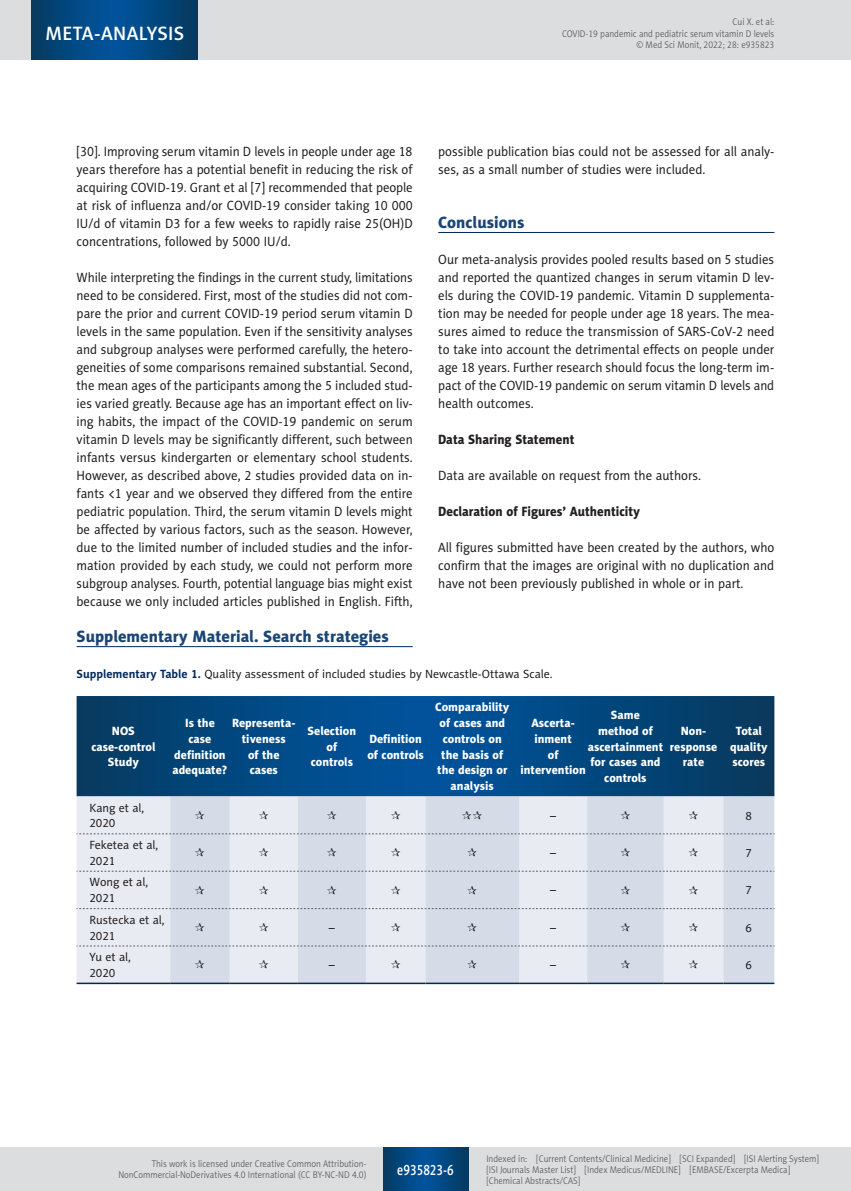
<style>
.page{position:relative;width:851px;height:1191px;background:#fff}
.page>*{position:absolute;margin:0;border:0;box-sizing:border-box;transform-origin:0 0}
.t1{font:19.5px "Naomi Sans EFN Medium";letter-spacing:.01em;color:#fff}
.MSM_Headline_1{font:16.5px "Naomi Sans EFN Heavy";color:#1a4574}
.t2{font:15px "Naomi Sans EFN Medium";color:#fff;scale:.8 1}
.MSM_Body{font:13.5px/18px "Naomi Sans EFN";color:#231f20;text-align:justify;scale:.94 1}
.MSM_Body-2{font:13.5px/18px "Naomi Sans EFN";color:#231f20;text-align:justify;scale:.95 1}
.MSM_Headline_2{font:13.5px "Naomi Sans EFN Heavy";color:#231f20;scale:.95 1}
.MSM_Tabela_Head{font:12px/15.8px "Naomi Sans EFN Heavy";color:#fff;text-align:center}
.MSM_Tabela_zawartosc{font:12px/15.8px "Naomi Sans EFN";color:#231f20}
.MSM_Tabela_tytul{font:12px "Naomi Sans EFN";color:#231f20}
.t3{font:9.75px/11.2px "Naomi Sans EFN Light";color:#57585a;text-align:right;scale:.9 1}
.s1{font-weight:700;color:#00295c}
</style>
<div class="page">
<hr style="left:438px;top:232px;width:336px;height:1px;background:#00295c">
<svg style="left:77px;top:696px;width:697px;height:100px;background:#02477f"></svg>
<div style="left:77px;top:796px;width:93px;height:186px;background:#e8ebf2"></div>
<svg style="left:170px;top:796px;width:604px;height:186px;background:#dce1eb"></svg>
<svg style="left:77px;top:833px;width:697px;height:1px"></svg>
<svg style="left:77px;top:871px;width:697px;height:1px"></svg>
<svg style="left:77px;top:908px;width:697px;height:1px"></svg>
<svg style="left:77px;top:945px;width:697px;height:1px"></svg>
<hr style="left:77px;top:982px;width:93px;height:2px;background:#00295c">
<hr style="left:170px;top:982px;width:60px;height:2px;background:#00295c">
<hr style="left:230px;top:982px;width:68px;height:2px;background:#00295c">
<hr style="left:298px;top:982px;width:68px;height:2px;background:#00295c">
<hr style="left:366px;top:982px;width:59px;height:2px;background:#00295c">
<hr style="left:425px;top:982px;width:94px;height:2px;background:#00295c">
<hr style="left:519px;top:982px;width:68px;height:2px;background:#00295c">
<hr style="left:587px;top:982px;width:76px;height:2px;background:#00295c">
<hr style="left:663px;top:982px;width:60px;height:2px;background:#00295c">
<hr style="left:723px;top:982px;width:51px;height:2px;background:#00295c">
<hr style="left:77px;top:646px;width:335px;height:1px;background:#00295c">
<div style="left:0;top:1148px;width:850px;height:43px;background:#dcdddf"></div>
<svg style="left:383px;top:1147px;width:85px;height:43px;background:#02477e"></svg>
<div style="left:0;top:0;width:850px;height:60px;background:#dcdddf"></div>
<hr style="left:850px;top:0;width:1px;height:60px;background:#dcdddf">
<svg style="left:32px;top:0;width:166px;height:60px;background:#02477e"></svg>
<svg style="left:195px;top:811px;width:9px;height:8px"></svg>
<svg style="left:259px;top:811px;width:9px;height:8px"></svg>
<svg style="left:327px;top:811px;width:9px;height:8px"></svg>
<svg style="left:391px;top:811px;width:9px;height:8px"></svg>
<svg style="left:462px;top:811px;width:20px;height:8px"></svg>
<svg style="left:620px;top:811px;width:10px;height:8px"></svg>
<svg style="left:689px;top:811px;width:9px;height:8px"></svg>
<svg style="left:195px;top:848px;width:9px;height:8px"></svg>
<svg style="left:259px;top:848px;width:9px;height:8px"></svg>
<svg style="left:327px;top:848px;width:9px;height:8px"></svg>
<svg style="left:391px;top:848px;width:9px;height:8px"></svg>
<svg style="left:467px;top:848px;width:10px;height:8px"></svg>
<svg style="left:620px;top:848px;width:10px;height:8px"></svg>
<svg style="left:689px;top:848px;width:9px;height:8px"></svg>
<svg style="left:195px;top:885px;width:9px;height:8px"></svg>
<svg style="left:259px;top:885px;width:9px;height:8px"></svg>
<svg style="left:327px;top:885px;width:9px;height:8px"></svg>
<svg style="left:391px;top:885px;width:9px;height:8px"></svg>
<svg style="left:467px;top:885px;width:10px;height:8px"></svg>
<svg style="left:620px;top:885px;width:10px;height:8px"></svg>
<svg style="left:689px;top:885px;width:9px;height:8px"></svg>
<svg style="left:195px;top:923px;width:9px;height:8px"></svg>
<svg style="left:259px;top:923px;width:9px;height:8px"></svg>
<svg style="left:391px;top:923px;width:9px;height:8px"></svg>
<svg style="left:467px;top:923px;width:10px;height:8px"></svg>
<svg style="left:620px;top:923px;width:10px;height:8px"></svg>
<svg style="left:689px;top:923px;width:9px;height:8px"></svg>
<svg style="left:195px;top:960px;width:9px;height:8px"></svg>
<svg style="left:259px;top:960px;width:9px;height:8px"></svg>
<svg style="left:391px;top:960px;width:9px;height:8px"></svg>
<svg style="left:467px;top:960px;width:10px;height:8px"></svg>
<svg style="left:620px;top:960px;width:10px;height:8px"></svg>
<svg style="left:689px;top:960px;width:9px;height:8px"></svg>
<h1 class="t1" style="left:46px;top:22px;width:140px">META-ANALYSIS</h1>
<p class="t3" style="left:562px;top:16px;width:237px">Cui X. et al:<br>COVID-19 pandemic and pediatric serum vitamin D levels</p>
<p class="t3" style="left:636px;top:39px;width:154px">© Med Sci Monit, 2022; 28: e935823</p>
<p class="MSM_Body" style="left:77px;top:142px;width:359px">[30]. Improving serum vitamin D levels in people under age 18 years therefore has a potential benefit in reducing the risk of acquiring COVID-19. Grant et al [7] recommended that people at risk of influenza and/or COVID-19 consider taking 10 000<br>IU/d of vitamin D3 for a few weeks to rapidly raise 25(OH)D concentrations, followed by 5000 IU/d.</p>
<p class="MSM_Body" style="left:77px;top:268px;width:359px">While interpreting the findings in the current study, limitations need to be considered. First, most of the studies did not com&shy;pare the prior and current COVID-19 period serum vitamin D levels in the same population. Even if the sensitivity analyses and subgroup analyses were performed carefully, the hetero&shy;geneities of some comparisons remained substantial. Second, the mean ages of the participants among the 5 included stud&shy;ies varied greatly. Because age has an important effect on liv&shy;ing habits, the impact of the COVID-19 pandemic on serum vitamin D levels may be significantly different, such between infants versus kindergarten or elementary school students.<br>However, as described above, 2 studies provided data on in&shy;fants &lt;1 year and we observed they differed from the entire pediatric population. Third, the serum vitamin D levels might be affected by various factors, such as the season. However, due to the limited number of included studies and the infor&shy;mation provided by each study, we could not perform more subgroup analyses. Fourth, potential language bias might exist because we only included articles published in English. Fifth,</p>
<p class="MSM_Headline_1" style="left:77px;top:626px;width:313px">Supplementary Material. Search strategies</p>
<p class="MSM_Body-2" style="left:438px;top:142px;width:355px">possible publication bias could not be assessed for all analy&shy;ses, as a small number of studies were included.</p>
<p class="MSM_Headline_1" style="left:438px;top:212px;width:88px">Conclusions</p>
<p class="MSM_Body-2" style="left:438px;top:250px;width:355px">Our meta-analysis provides pooled results based on 5 studies and reported the quantized changes in serum vitamin D lev&shy;els during the COVID-19 pandemic. Vitamin D supplementa&shy;tion may be needed for people under age 18 years. The mea&shy;sures aimed to reduce the transmission of SARS-CoV-2 need to take into account the detrimental effects on people under age 18 years. Further research should focus the long-term im&shy;pact of the COVID-19 pandemic on serum vitamin D levels and health outcomes.</p>
<p class="MSM_Headline_2" style="left:438px;top:431px;width:145px">Data Sharing Statement</p>
<p class="MSM_Body-2" style="left:438px;top:466px;width:278px">Data are available on request from the authors.</p>
<p class="MSM_Headline_2" style="left:438px;top:503px;width:214px">Declaration of Figures’ Authenticity</p>
<p class="MSM_Body-2" style="left:438px;top:538px;width:355px">All figures submitted have been created by the authors, who confirm that the images are original with no duplication and have not been previously published in whole or in part.</p>
<p class="MSM_Tabela_tytul" style="left:77px;top:667px;width:477px"><span class="s1">Supplementary Table 1.</span> Quality assessment of included studies by Newcastle-Ottawa Scale.</p>
<p class="MSM_Tabela_Head" style="left:91px;top:722px;width:66px">NOS case-control</p>
<p class="MSM_Tabela_Head" style="left:108px;top:754px;width:32px">Study</p>
<p class="MSM_Tabela_zawartosc" style="left:89px;top:799px;width:56px">Kang et al,<br>2020</p>
<p class="MSM_Tabela_zawartosc" style="left:89px;top:837px;width:70px">Feketea et al,<br>2021</p>
<p class="MSM_Tabela_zawartosc" style="left:89px;top:874px;width:60px">Wong et al,<br>2021</p>
<p class="MSM_Tabela_zawartosc" style="left:89px;top:912px;width:77px">Rustecka et al,<br>2021</p>
<p class="MSM_Tabela_zawartosc" style="left:89px;top:949px;width:43px">Yu et al,<br>2020</p>
<p class="MSM_Tabela_Head" style="left:172px;top:715px;width:57px">Is the case definition adequate?</p>
<p class="MSM_Tabela_Head" style="left:232px;top:715px;width:65px">Representa&shy;tiveness<br>of the<br>cases</p>
<p class="MSM_Tabela_Head" style="left:307px;top:722px;width:50px">Selection of controls</p>
<p class="MSM_Tabela_Head" style="left:367px;top:730px;width:58px;text-align:left">Definition of controls</p>
<p class="MSM_Tabela_Head" style="left:435px;top:699px;width:76px">Comparability of cases and controls on the basis of the design or analysis</p>
<p class="MSM_Tabela_Head" style="left:520px;top:715px;width:67px">Ascerta&shy;inment<br>of intervention</p>
<p class="MSM_Tabela_Head" style="left:587px;top:707px;width:77px">Same<br>method of ascertainment for cases and controls</p>
<p class="MSM_Tabela_Head" style="left:669px;top:722px;width:49px">Non&shy;response rate</p>
<p class="MSM_Tabela_Head" style="left:730px;top:722px;width:39px">Total quality scores</p>
<p class="MSM_Tabela_zawartosc" style="left:550px;top:807px;width:7px">–</p>
<p class="MSM_Tabela_zawartosc" style="left:745px;top:807px;width:8px">8</p>
<p class="MSM_Tabela_zawartosc" style="left:550px;top:845px;width:7px">–</p>
<p class="MSM_Tabela_zawartosc" style="left:745px;top:845px;width:8px">7</p>
<p class="MSM_Tabela_zawartosc" style="left:550px;top:882px;width:7px">–</p>
<p class="MSM_Tabela_zawartosc" style="left:745px;top:882px;width:8px">7</p>
<p class="MSM_Tabela_zawartosc" style="left:329px;top:919px;width:7px">–</p>
<p class="MSM_Tabela_zawartosc" style="left:550px;top:919px;width:7px">–</p>
<p class="MSM_Tabela_zawartosc" style="left:745px;top:919px;width:8px">6</p>
<p class="MSM_Tabela_zawartosc" style="left:329px;top:957px;width:7px">–</p>
<p class="MSM_Tabela_zawartosc" style="left:550px;top:957px;width:7px">–</p>
<p class="MSM_Tabela_zawartosc" style="left:745px;top:957px;width:8px">6</p>
<p class="t3" style="left:118px;top:1158px;width:277px">This work is licensed under Creative Common Attribution-<br>NonCommercial-NoDerivatives 4.0 International (CC BY-NC-ND 4.0)</p>
<p class="t2" style="left:397px;top:1160px;width:72px">e935823-6</p>
<p class="t3" style="left:486px;top:1152px;width:371px;text-align:left">Indexed in: [Current Contents/Clinical Medicine] [SCI Expanded] [ISI Alerting System] [ISI Journals Master List] [Index Medicus/MEDLINE] [EMBASE/Excerpta Medica] [Chemical Abstracts/CAS]</p>
</div>
